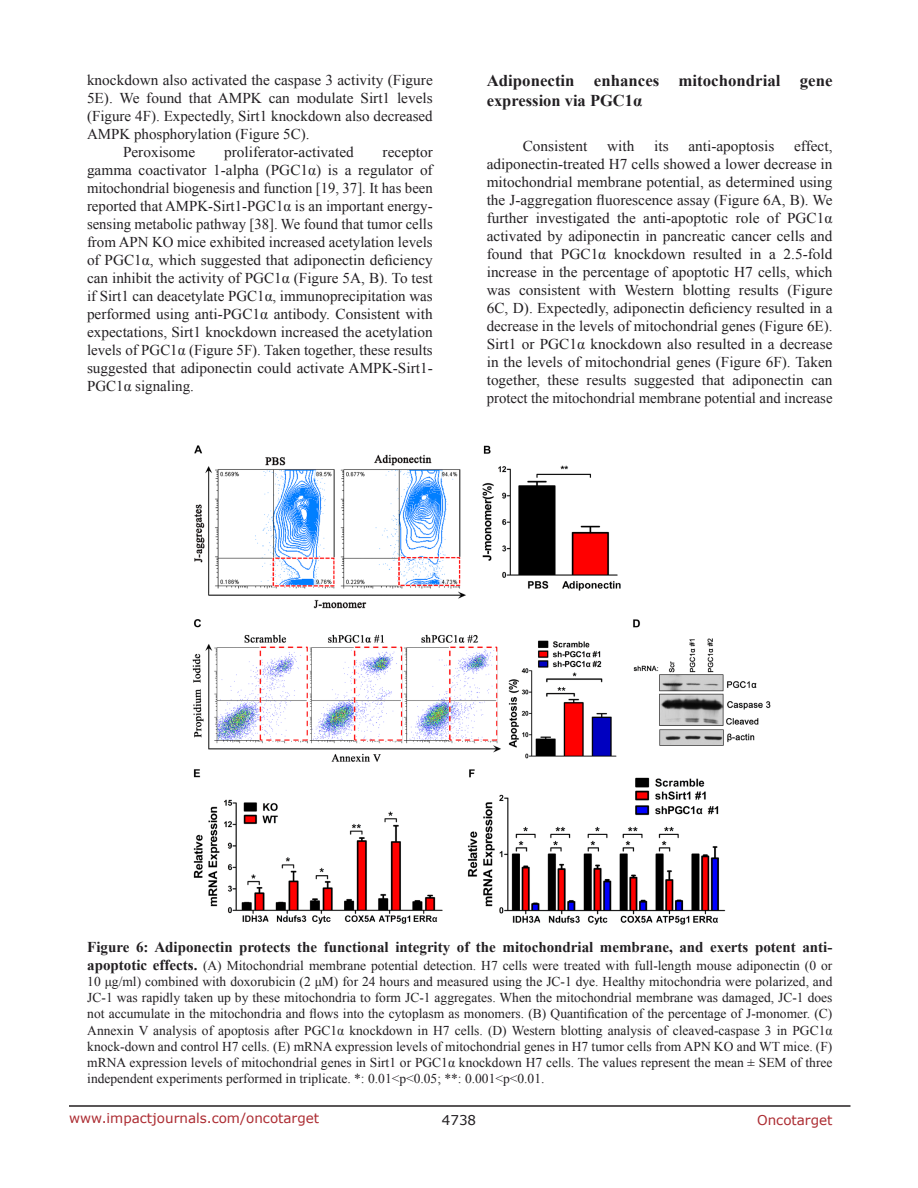
<style>
.page{position:relative;width:918px;height:1188px;background:#fff}
.page>*{position:absolute;margin:0;border:0;box-sizing:border-box;transform-origin:0 0}
.SubHeading{font:700 16.5px/19.8px "Times New Roman";color:#221f22}
.BodyText{font:15px/18px "Times New Roman";color:#221f22;text-align:justify}
.FigureText{font:700 15px "Times New Roman";color:#221f22}
.FigureText-2{font:13.5px/16.2px "Times New Roman";color:#221f22;text-align:justify}
.t1{font:13.5px "Verdana";color:#ac2b31}
.t2{font:13.5px "Verdana";color:#221f22}
.s1{font-weight:700;font-size:15px}
</style>
<div class="page">
<hr style="left:69px;top:1105px;width:781px;height:2px;background:#231f20">
<img style="left:192px;top:445px;width:579px;height:480px">
<p class="BodyText" style="left:87px;top:71px;width:347px">knockdown also activated the caspase 3 activity (Figure 5E). We found that AMPK can modulate Sirt1 levels (Figure 4F). Expectedly, Sirt1 knockdown also decreased AMPK phosphorylation (Figure 5C).</p>
<p class="BodyText" style="left:123px;top:143px;width:74px">Peroxisome</p>
<p class="BodyText" style="left:224px;top:143px;width:131px">proliferator-activated</p>
<p class="BodyText" style="left:87px;top:143px;width:347px;text-indent:296px">receptor gamma coactivator 1-alpha (PGC1α) is a regulator of mitochondrial biogenesis and function [19, 37]. It has been reported that AMPK-Sirt1-PGC1α is an important energy&shy;sensing metabolic pathway [38]. We found that tumor cells from APN KO mice exhibited increased acetylation levels of PGC1α, which suggested that adiponectin deficiency can inhibit the activity of PGC1α (Figure 5A, B). To test if Sirt1 can deacetylate PGC1α, immunoprecipitation was performed using anti-PGC1α antibody. Consistent with expectations, Sirt1 knockdown increased the acetylation levels of PGC1α (Figure 5F). Taken together, these results suggested that adiponectin could activate AMPK-Sirt1- PGC1α signaling.</p>
<p class="SubHeading" style="left:487px;top:70px;width:347px">Adiponectin enhances mitochondrial gene expression via PGC1α</p>
<p class="BodyText" style="left:523px;top:137px;width:66px">Consistent</p>
<p class="BodyText" style="left:607px;top:137px;width:29px">with</p>
<p class="BodyText" style="left:654px;top:137px;width:16px">its</p>
<p class="BodyText" style="left:688px;top:137px;width:87px">anti-apoptosis</p>
<p class="BodyText" style="left:487px;top:137px;width:347px;text-indent:307px">effect, adiponectin-treated H7 cells showed a lower decrease in mitochondrial membrane potential, as determined using the J-aggregation fluorescence assay (Figure 6A, B). We further investigated the anti-apoptotic role of PGC1α activated by adiponectin in pancreatic cancer cells and found that PGC1α knockdown resulted in a 2.5-fold increase in the percentage of apoptotic H7 cells, which was consistent with Western blotting results (Figure 6C, D). Expectedly, adiponectin deficiency resulted in a decrease in the levels of mitochondrial genes (Figure 6E).<br>Sirt1 or PGC1α knockdown also resulted in a decrease in the levels of mitochondrial genes (Figure 6F). Taken together, these results suggested that adiponectin can protect the mitochondrial membrane potential and increase</p>
<p class="FigureText" style="left:87px;top:936px;width:747px">Figure 6: Adiponectin protects the functional integrity of the mitochondrial membrane, and exerts potent anti-</p>
<p class="FigureText-2" style="left:87px;top:957px;width:747px"><span class="s1">apoptotic effects.</span> (A) Mitochondrial membrane potential detection. H7 cells were treated with full-length mouse adiponectin (0 or 10 μg/ml) combined with doxorubicin (2 μM) for 24 hours and measured using the JC-1 dye. Healthy mitochondria were polarized, and JC-1 was rapidly taken up by these mitochondria to form JC-1 aggregates. When the mitochondrial membrane was damaged, JC-1 does not accumulate in the mitochondria and flows into the cytoplasm as monomers. (B) Quantification of the percentage of J-monomer. (C)<br>Annexin V analysis of apoptosis after PGC1α knockdown in H7 cells. (D) Western blotting analysis of cleaved-caspase 3 in PGC1α knock-down and control H7 cells. (E) mRNA expression levels of mitochondrial genes in H7 tumor cells from APN KO and WT mice. (F) mRNA expression levels of mitochondrial genes in Sirt1 or PGC1α knockdown H7 cells. The values represent the mean ± SEM of three independent experiments performed in triplicate. *: 0.01&lt;p&lt;0.05; **: 0.001&lt;p&lt;0.01.</p>
<p class="t1" style="left:69px;top:1109px;width:252px">www.impactjournals.com/oncotarget</p>
<p class="t2" style="left:442px;top:1111px;width:36px">4738</p>
<p class="t1" style="left:757px;top:1111px;width:77px">Oncotarget</p>
</div>
